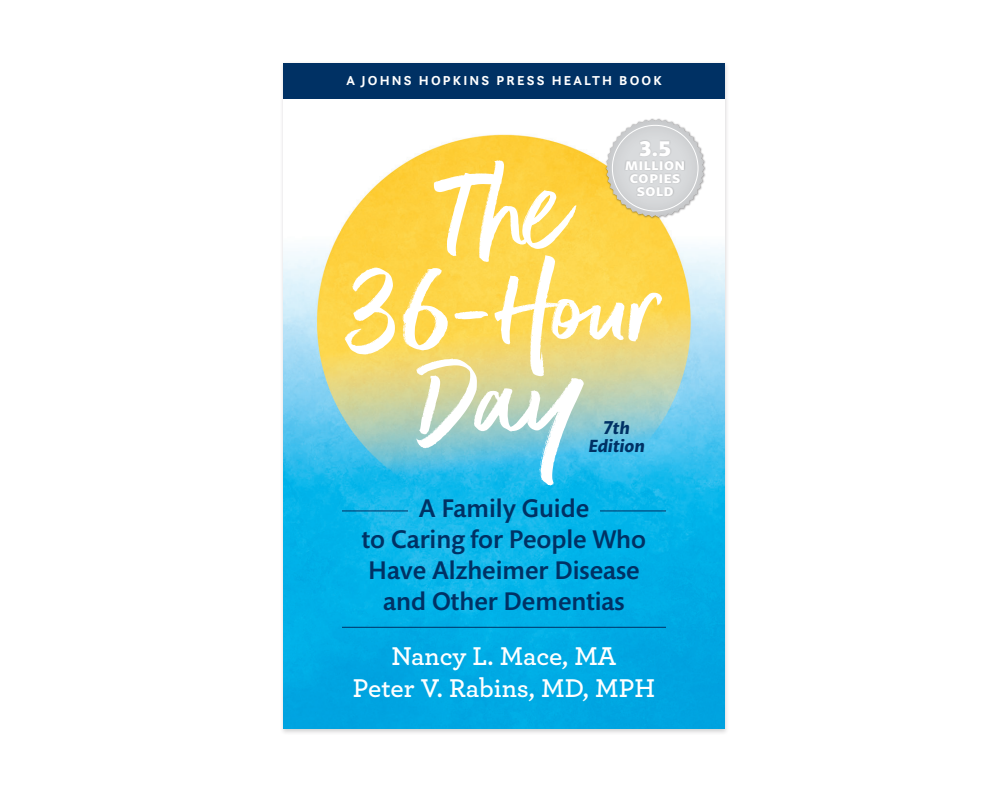
<style>
.page{position:relative;width:1008px;height:792px;background:#fff}
.page>*{position:absolute;margin:0;border:0;box-sizing:border-box;transform-origin:0 0}
.t1{font:140.7px/100.2px "Better Times";color:#fff;text-align:center}
.t2{font:600 27px/32.4px "Archer";letter-spacing:-.005em;color:#fff;text-align:center}
.t3{font:500 26px/31px "Mundo Sans Pro";color:#003164;text-align:center}
.t4{font:22px "Skolar Sans Latn Ex Eb";color:#fff}
.t5{font:italic 700 18px/18px "Mundo Sans Pro";color:#003164;text-align:center}
.t6{font:700 13.5px "Questa Sans";letter-spacing:.16em;color:#fff}
.t7{font:13px/13px "Skolar Sans Latn Ex Eb";letter-spacing:.05em;color:#fff;text-align:center}
.s1{font-family:"Better Times Alt"}
.s2{font-size:19px}
</style>
<div class="page">
<div style="left:279px;top:61px;width:450px;height:674px;background:#231f20;opacity:.2"></div>
<img style="left:284px;top:99px;width:440px;height:630px">
<hr style="left:342px;top:627px;width:324px;height:1px;background:#003164">
<hr style="left:342px;top:510px;width:66px;height:1px;background:#003164">
<hr style="left:600px;top:510px;width:66px;height:1px;background:#003164">
<div style="left:604px;top:118px;width:102px;height:101px;background:#231f20;opacity:.4"></div>
<div style="left:605px;top:119px;width:100px;height:100px;background:#231f20;opacity:.2"></div>
<div style="left:624px;top:139px;width:62px;height:59px;background:#231f20;opacity:.2"></div>
<div style="left:284px;top:63px;width:440px;height:36px;background:#003164"></div>
<p class="t6" style="left:346px;top:72px;width:317px">A JOHNS HOPKINS PRESS HEALTH BOOK</p>
<p class="t4" style="left:639px;top:129px;width:34px">3.5</p>
<p class="t7" style="left:625px;top:157px;width:61px">MILLION<br>COPIES<br>SOLD</p>
<h1 class="t1" style="left:347px;top:166px;width:316px">The<br>36-Hour</h1>
<h1 class="t1" style="left:421px;top:358px;width:168px">Da<span class="s1">y</span></h1>
<p class="t5" style="left:588px;top:419px;width:58px"><span class="s2">7</span>th<br>Edition</p>
<p class="t3" style="left:362px;top:493px;width:286px">A Family Guide<br>to Caring for People Who<br>Have Alzheimer Disease and Other Dementias</p>
<p class="t2" style="left:353px;top:638px;width:304px">Nancy L. Mace, MA<br>Peter V. Rabins, MD, MPH</p>
</div>
